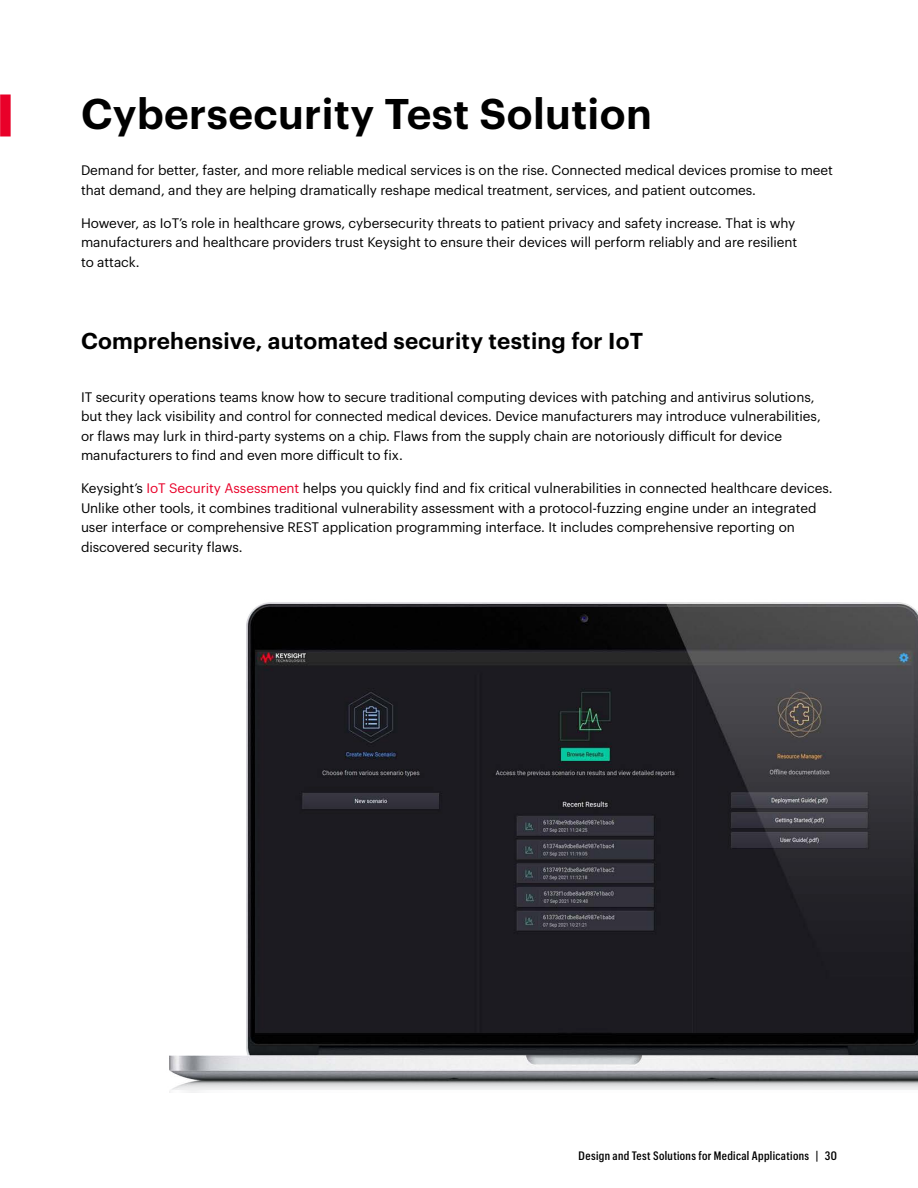
<style>
.page{position:relative;width:918px;height:1188px;background:#fff}
.page>*{position:absolute;margin:0;border:0;box-sizing:border-box;transform-origin:0 0}
.t1{font:600 42px "Graphik LC";letter-spacing:.01em;color:#000}
.t2{font:600 22.5px "Graphik LC";letter-spacing:.01em;color:#000}
.t3{font:13.5px/19.5px "Graphik LC";letter-spacing:-.005em;color:#000}
.t4{font:500 12px "Graphik Cond";letter-spacing:.03em;color:#000}
.s1{color:#e90029}
</style>
<div class="page">
<div style="left:0;top:94px;width:11px;height:42px;background:#e90029"></div>
<img style="left:169px;top:602px;width:749px;height:490px">
<h1 class="t1" style="left:81px;top:81px;width:572px">Cybersecurity Test Solution</h1>
<p class="t3" style="left:81px;top:160px;width:753px">Demand for better, faster, and more reliable medical services is on the rise. Connected medical devices promise to meet that demand, and they are helping dramatically reshape medical treatment, services, and patient outcomes.</p>
<p class="t3" style="left:81px;top:212px;width:718px">However, as IoT’s role in healthcare grows, cybersecurity threats to patient privacy and safety increase. That is why manufacturers and healthcare providers trust Keysight to ensure their devices will perform reliably and are resilient to attack.</p>
<h2 class="t2" style="left:81px;top:323px;width:564px">Comprehensive, automated security testing for IoT</h2>
<p class="t3" style="left:81px;top:386px;width:741px">IT security operations teams know how to secure traditional computing devices with patching and antivirus solutions, but they lack visibility and control for connected medical devices. Device manufacturers may introduce vulnerabilities, or flaws may lurk in third-party systems on a chip. Flaws from the supply chain are notoriously difficult for device manufacturers to find and even more difficult to fix.</p>
<p class="t3" style="left:81px;top:478px;width:753px">Keysight’s <span class="s1">IoT Security Assessment</span> helps you quickly find and fix critical vulnerabilities in connected healthcare devices.<br>Unlike other tools, it combines traditional vulnerability assessment with a protocol-fuzzing engine under an integrated user interface or comprehensive REST application programming interface. It includes comprehensive reporting on discovered security flaws.</p>
<p class="t4" style="left:579px;top:1147px;width:260px">Design and Test Solutions for Medical Applications | 30</p>
</div>
